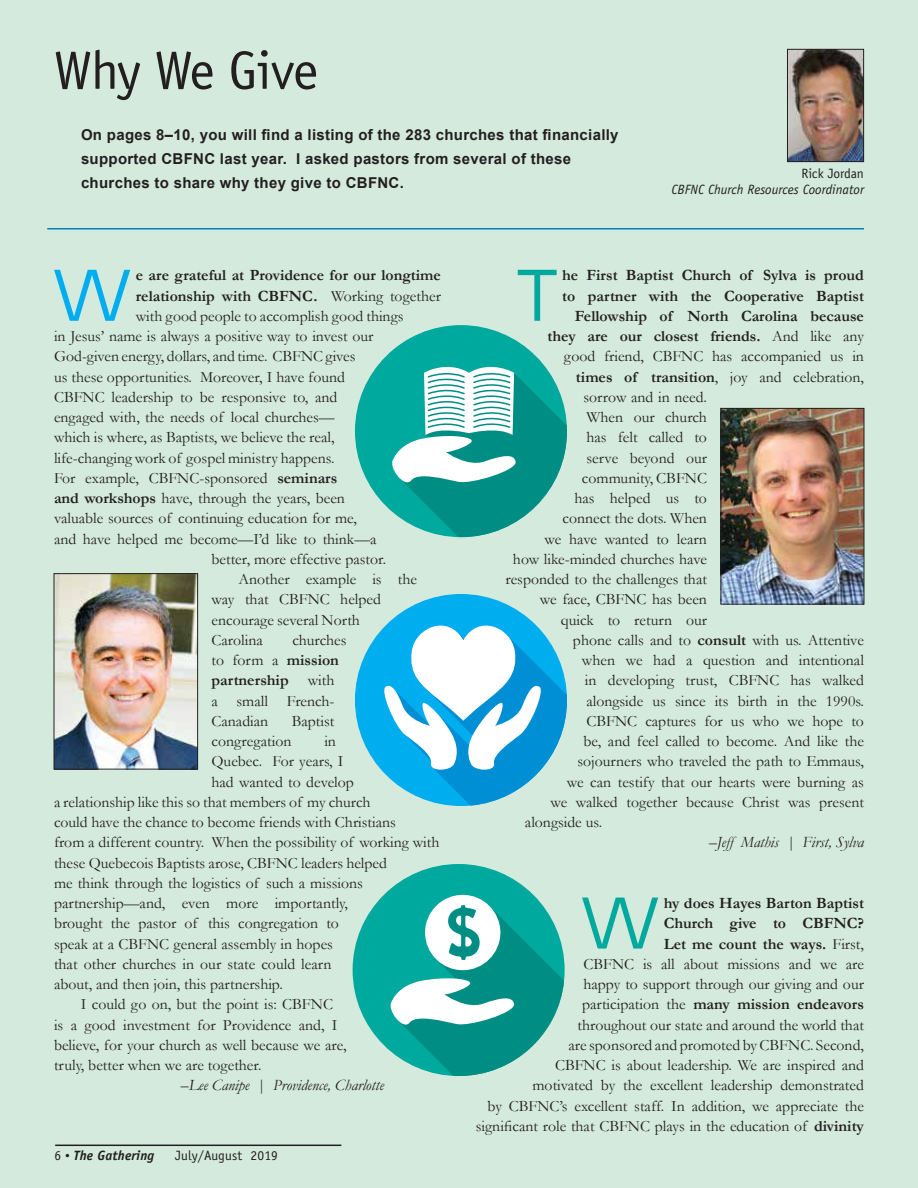
<style>
.page{position:relative;width:918px;height:1188px;background:#d4eadc}
.page>*{position:absolute;margin:0;border:0;box-sizing:border-box;transform-origin:0 0}
.t1{font:76.5px "Eurostile";color:#00a99e}
.t2{font:76.5px "Eurostile";color:#00aeef}
.t3{font:54px "Officina Sans Std";letter-spacing:-.02em;color:#231f20}
.t4{font:15.75px/20.2px "Garamond";color:#231f20}
.t5{font:700 15.75px "Garamond";color:#231f20}
.t6{font:italic 15.75px "Garamond";color:#231f20}
.t7{font:700 15px/24px "Arial";letter-spacing:.02em;color:#231f20}
.t8{font:italic 13.5px "Officina Sans Std";color:#231f20}
.t9{font:13.5px "Officina Sans Std";letter-spacing:.01em;color:#231f20}
.t10{font:italic 700 13.5px "Officina Sans Std";letter-spacing:.01em;color:#231f20}
.t11{font:13.5px "Officina Sans Std";letter-spacing:-.01em;color:#231f20}
.s1{font-weight:400}
.s2{font-weight:700}
.s3{font-weight:400;font-style:normal}
.s4{font-family:"Garamond";font-weight:400;font-style:normal}
</style>
<div class="page">
<hr style="left:55px;top:1145px;width:286px;height:1px;background:#231f20">
<img style="left:789px;top:51px;width:73px;height:109px">
<div style="left:787px;top:49px;width:77px;height:113px;border:1px solid #231f20"></div>
<hr style="left:47px;top:228px;width:817px;height:2px;background:#007dc3">
<div style="left:355px;top:594px;width:212px;height:212px;background:#00aeef;border-radius:50%"></div>
<svg style="left:380px;top:613px;width:187px;height:193px"></svg>
<div style="left:353px;top:864px;width:212px;height:212px;background:#00a99e;border-radius:50%"></div>
<svg style="left:386px;top:895px;width:178px;height:181px"></svg>
<div style="left:355px;top:325px;width:212px;height:212px;background:#00a99e;border-radius:50%"></div>
<svg style="left:388px;top:360px;width:179px;height:177px"></svg>
<img style="left:723px;top:410px;width:139px;height:192px">
<div style="left:721px;top:408px;width:143px;height:196px;border:1px solid #231f20"></div>
<img style="left:56px;top:575px;width:140px;height:193px">
<div style="left:54px;top:573px;width:144px;height:197px;border:1px solid #231f20"></div>
<h2 class="t3" style="left:54px;top:39px;width:266px">Why We Give</h2>
<p class="t7" style="left:81px;top:123px;width:539px">On pages 8–10, you will find a listing of the 283 churches that financially supported CBFNC last year. I asked pastors from several of these churches to share why they give to CBFNC.</p>
<p class="t11" style="left:801px;top:165px;width:64px">Rick Jordan</p>
<p class="t8" style="left:672px;top:182px;width:194px">CBFNC Church Resources Coordinator</p>
<h1 class="t2" style="left:54px;top:254px;width:78px">W</h1>
<p class="t5" style="left:136px;top:266px;width:307px">e are grateful at Providence for our longtime</p>
<p class="t5" style="left:136px;top:286px;width:307px">relationship with CBFNC. <span class="s1">Working together</span></p>
<p class="t4" style="left:136px;top:306px;width:269px">with good people to accomplish good things</p>
<p class="t4" style="left:54px;top:326px;width:321px">in Jesus’ name is always a positive way to invest our</p>
<p class="t4" style="left:54px;top:346px;width:303px">God-given energy, dollars, and time. CBFNC gives</p>
<p class="t4" style="left:54px;top:366px;width:293px">us these opportunities. Moreover, I have found</p>
<p class="t4" style="left:54px;top:387px;width:285px">CBFNC leadership to be responsive to, and</p>
<p class="t4" style="left:54px;top:407px;width:282px">engaged with, the needs of local churches—</p>
<p class="t4" style="left:54px;top:427px;width:282px">which is where, as Baptists, we believe the real,</p>
<p class="t4" style="left:54px;top:447px;width:282px">life-changing work of gospel ministry happens.</p>
<p class="t4" style="left:54px;top:468px;width:285px">For example, CBFNC-sponsored <span class="s2">seminars</span></p>
<p class="t4" style="left:54px;top:488px;width:293px"><span class="s2">and workshops</span> have, through the years, been</p>
<p class="t4" style="left:54px;top:508px;width:305px">valuable sources of continuing education for me,</p>
<p class="t4" style="left:54px;top:528px;width:324px">and have helped me become—I’d like to think—a</p>
<p class="t4" style="left:212px;top:549px;width:176px">better, more effective pastor.</p>
<p class="t4" style="left:239px;top:569px;width:180px">Another example is the</p>
<p class="t4" style="left:212px;top:589px;width:171px">way that CBFNC helped</p>
<p class="t4" style="left:212px;top:609px;width:150px">encourage several North</p>
<p class="t4" style="left:212px;top:630px;width:53px">Carolina</p>
<p class="t4" style="left:212px;top:630px;width:136px;text-indent:81px">churches to form a <span class="s2">mission partnership</span> with<br>a small French-<br>Canadian</p>
<p class="t4" style="left:292px;top:711px;width:44px">Baptist</p>
<p class="t4" style="left:212px;top:731px;width:81px">congregation</p>
<p class="t4" style="left:324px;top:731px;width:13px">in</p>
<p class="t4" style="left:212px;top:751px;width:133px">Quebec. For years, I</p>
<p class="t4" style="left:212px;top:771px;width:144px">had wanted to develop</p>
<p class="t4" style="left:54px;top:792px;width:318px">a relationship like this so that members of my church</p>
<p class="t4" style="left:54px;top:812px;width:344px">could have the chance to become friends with Christians</p>
<p class="t4" style="left:54px;top:832px;width:387px">from a different country. When the possibility of working with</p>
<p class="t4" style="left:54px;top:852px;width:335px">these Quebecois Baptists arose, CBFNC leaders helped</p>
<p class="t4" style="left:54px;top:873px;width:310px">me think through the logistics of such a missions</p>
<p class="t4" style="left:54px;top:893px;width:296px">partnership—and, even more importantly,</p>
<p class="t4" style="left:54px;top:913px;width:286px">brought the pastor of this congregation to</p>
<p class="t4" style="left:54px;top:933px;width:280px">speak at a CBFNC general assembly in hopes</p>
<p class="t4" style="left:54px;top:954px;width:279px">that other churches in our state could learn</p>
<p class="t4" style="left:54px;top:974px;width:230px">about, and then join, this partnership.</p>
<p class="t4" style="left:81px;top:994px;width:254px">I could go on, but the point is: CBFNC</p>
<p class="t4" style="left:54px;top:1014px;width:285px">is a good investment for Providence and, I</p>
<p class="t4" style="left:54px;top:1035px;width:294px">believe, for your church as well because we are,</p>
<p class="t4" style="left:54px;top:1055px;width:209px">truly, better when we are together.</p>
<p class="t6" style="left:181px;top:1076px;width:205px">–Lee Canipe | Providence, Charlotte</p>
<p class="t10" style="left:55px;top:1148px;width:101px"><span class="s3">6</span> <span class="s4">•</span> The Gathering</p>
<p class="t9" style="left:175px;top:1148px;width:104px">July/August 2019</p>
<h1 class="t1" style="left:518px;top:254px;width:41px">T</h1>
<p class="t5" style="left:562px;top:266px;width:303px">he First Baptist Church of Sylva is proud</p>
<p class="t5" style="left:562px;top:286px;width:303px">to partner with the Cooperative Baptist</p>
<p class="t5" style="left:575px;top:306px;width:291px">Fellowship of North Carolina because</p>
<p class="t5" style="left:547px;top:327px;width:318px">they are our closest friends. <span class="s1">And like any</span></p>
<p class="t4" style="left:564px;top:346px;width:301px">good friend, CBFNC has accompanied us in</p>
<p class="t4" style="left:576px;top:366px;width:290px"><span class="s2">times of transition</span>, joy and celebration,</p>
<p class="t4" style="left:583px;top:387px;width:125px">sorrow and in need.</p>
<p class="t4" style="left:586px;top:407px;width:122px">When our church</p>
<p class="t4" style="left:586px;top:427px;width:122px">has felt called to</p>
<p class="t4" style="left:586px;top:447px;width:122px">serve beyond our</p>
<p class="t4" style="left:582px;top:468px;width:127px">community, CBFNC</p>
<p class="t4" style="left:574px;top:488px;width:134px">has helped us to</p>
<p class="t4" style="left:562px;top:508px;width:146px">connect the dots. When</p>
<p class="t4" style="left:544px;top:528px;width:164px">we have wanted to learn</p>
<p class="t4" style="left:513px;top:549px;width:196px">how like-minded churches have</p>
<p class="t4" style="left:505px;top:569px;width:203px">responded to the challenges that</p>
<p class="t4" style="left:540px;top:589px;width:169px">we face, CBFNC has been</p>
<p class="t4" style="left:561px;top:609px;width:148px">quick to return our</p>
<p class="t4" style="left:573px;top:630px;width:293px">phone calls and to <span class="s2">consult</span> with us. Attentive</p>
<p class="t4" style="left:582px;top:650px;width:284px">when we had a question and intentional</p>
<p class="t4" style="left:585px;top:670px;width:281px">in developing trust, CBFNC has walked</p>
<p class="t4" style="left:586px;top:690px;width:279px">alongside us since its birth in the 1990s.</p>
<p class="t4" style="left:586px;top:711px;width:279px">CBFNC captures for us who we hope to</p>
<p class="t4" style="left:583px;top:731px;width:282px">be, and feel called to become. And like the</p>
<p class="t4" style="left:577px;top:751px;width:288px">sojourners who traveled the path to Emmaus,</p>
<p class="t4" style="left:567px;top:771px;width:299px">we can testify that our hearts were burning as</p>
<p class="t4" style="left:550px;top:792px;width:315px">we walked together because Christ was present</p>
<p class="t4" style="left:525px;top:812px;width:79px">alongside us.</p>
<p class="t6" style="left:709px;top:833px;width:156px">–Jeff Mathis | First, Sylva</p>
<h1 class="t1" style="left:582px;top:882px;width:78px">W</h1>
<p class="t4" style="left:476px;top:893px;width:390px;text-align:right"><span class="s2">hy does Hayes Barton Baptist<br>Church give to CBFNC?<br>Let me count the ways.</span> First,<br>CBFNC is all about missions and we are<br>happy to support through our giving and our<br>participation the <span class="s2">many mission endeavors<br></span>throughout our state and around the world that<br>are sponsored and promoted by CBFNC. Second,<br>CBFNC is about leadership. We are inspired and<br>motivated by the excellent leadership demonstrated<br>by CBFNC’s excellent staff. In addition, we appreciate the significant role that CBFNC plays in the education of <span class="s2">divinity</span></p>
</div>
